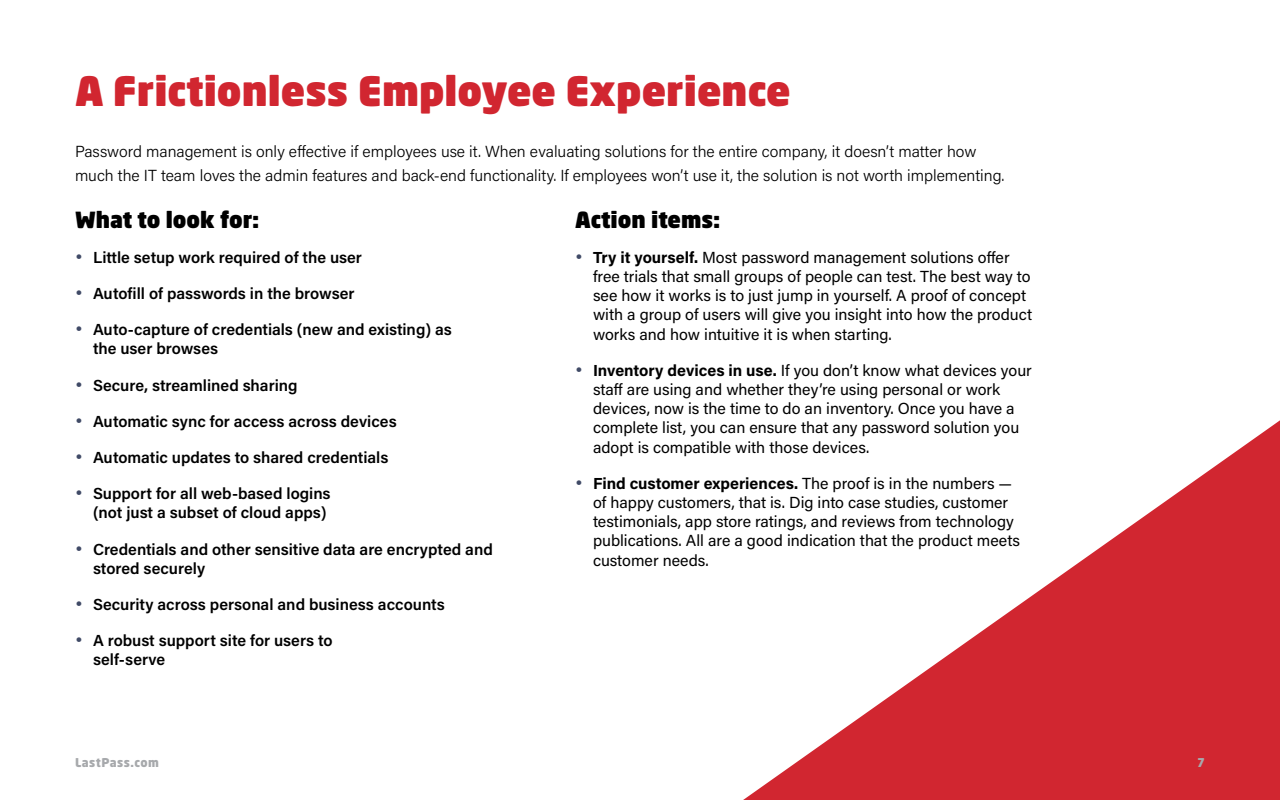
<style>
.page{position:relative;width:1280px;height:800px;background:#fff}
.page>*{position:absolute;margin:0;border:0;box-sizing:border-box;transform-origin:0 0}
.t1{font:900 40px "Neo Sans W1 G";color:#d12630}
.t2{font:900 22px "Neo Sans W1 G";color:#000}
.t3{font:16px/19.2px "Acumin Pro";color:#000}
.t4{font:600 16px/19.2px "Acumin Pro";color:#000}
.Text{font:300 16px/24px "Acumin Pro";color:#000}
.t5{font:900 12px "Neo Sans W1 G";letter-spacing:.04em;color:#a7a9ac}
.s1{font-family:"Poppins";font-weight:400;font-size:19px;color:#404a66}
.s2{font-family:"Poppins";font-size:19px;color:#404a66}
.s3{font-weight:700}
</style>
<div class="page">
<svg style="left:743px;top:420px;width:537px;height:380px"></svg>
<h2 class="t1" style="left:75px;top:64px;width:717px">A Frictionless Employee Experience</h2>
<p class="Text" style="left:75px;top:139px;width:931px">Password management is only effective if employees use it. When evaluating solutions for the entire company, it doesn’t matter how much the IT team loves the admin features and back-end functionality. If employees won’t use it, the solution is not worth implementing.</p>
<h3 class="t2" style="left:75px;top:205px;width:186px">What to look for:</h3>
<h3 class="t2" style="left:575px;top:205px;width:146px">Action items:</h3>
<p class="t4" style="left:75px;top:247px;width:289px"><span class="s1">•</span> Little setup work required of the user</p>
<p class="t4" style="left:75px;top:283px;width:281px"><span class="s1">•</span> Autofill of passwords in the browser</p>
<p class="t4" style="left:93px;top:319px;width:360px;text-indent:-18px"><span class="s1">•</span> Auto-capture of credentials (new and existing) as the user browses</p>
<p class="t4" style="left:75px;top:375px;width:224px"><span class="s1">•</span> Secure, streamlined sharing</p>
<p class="t4" style="left:75px;top:411px;width:323px"><span class="s1">•</span> Automatic sync for access across devices</p>
<p class="t4" style="left:75px;top:447px;width:315px"><span class="s1">•</span> Automatic updates to shared credentials</p>
<p class="t4" style="left:75px;top:483px;width:257px;text-align:right"><span class="s1">•</span> Support for all web-based logins (not just a subset of cloud apps)</p>
<p class="t4" style="left:93px;top:539px;width:401px;text-indent:-18px"><span class="s1">•</span> Credentials and other sensitive data are encrypted and stored securely</p>
<p class="t4" style="left:75px;top:594px;width:371px"><span class="s1">•</span> Security across personal and business accounts</p>
<p class="t4" style="left:93px;top:630px;width:241px;text-indent:-18px"><span class="s1">•</span> A robust support site for users to self-serve</p>
<p class="t3" style="left:593px;top:247px;width:441px;text-indent:-18px"><span class="s2">•</span> <span class="s3">Try it yourself.</span> Most password management solutions offer free trials that small groups of people can test. The best way to see how it works is to just jump in yourself. A proof of concept with a group of users will give you insight into how the product works and how intuitive it is when starting.</p>
<p class="t3" style="left:593px;top:360px;width:440px;text-indent:-18px"><span class="s2">•</span> <span class="s3">Inventory devices in use.</span> If you don’t know what devices your staff are using and whether they’re using personal or work devices, now is the time to do an inventory. Once you have a complete list, you can ensure that any password solution you adopt is compatible with those devices.</p>
<p class="t3" style="left:593px;top:473px;width:429px;text-indent:-18px"><span class="s2">•</span> <span class="s3">Find customer experiences.</span> The proof is in the numbers — of happy customers, that is. Dig into case studies, customer testimonials, app store ratings, and reviews from technology publications. All are a good indication that the product meets customer needs.</p>
<p class="t5" style="left:75px;top:755px;width:85px">LastPass.com</p>
<p class="t5" style="left:1197px;top:755px;width:9px">7</p>
</div>
